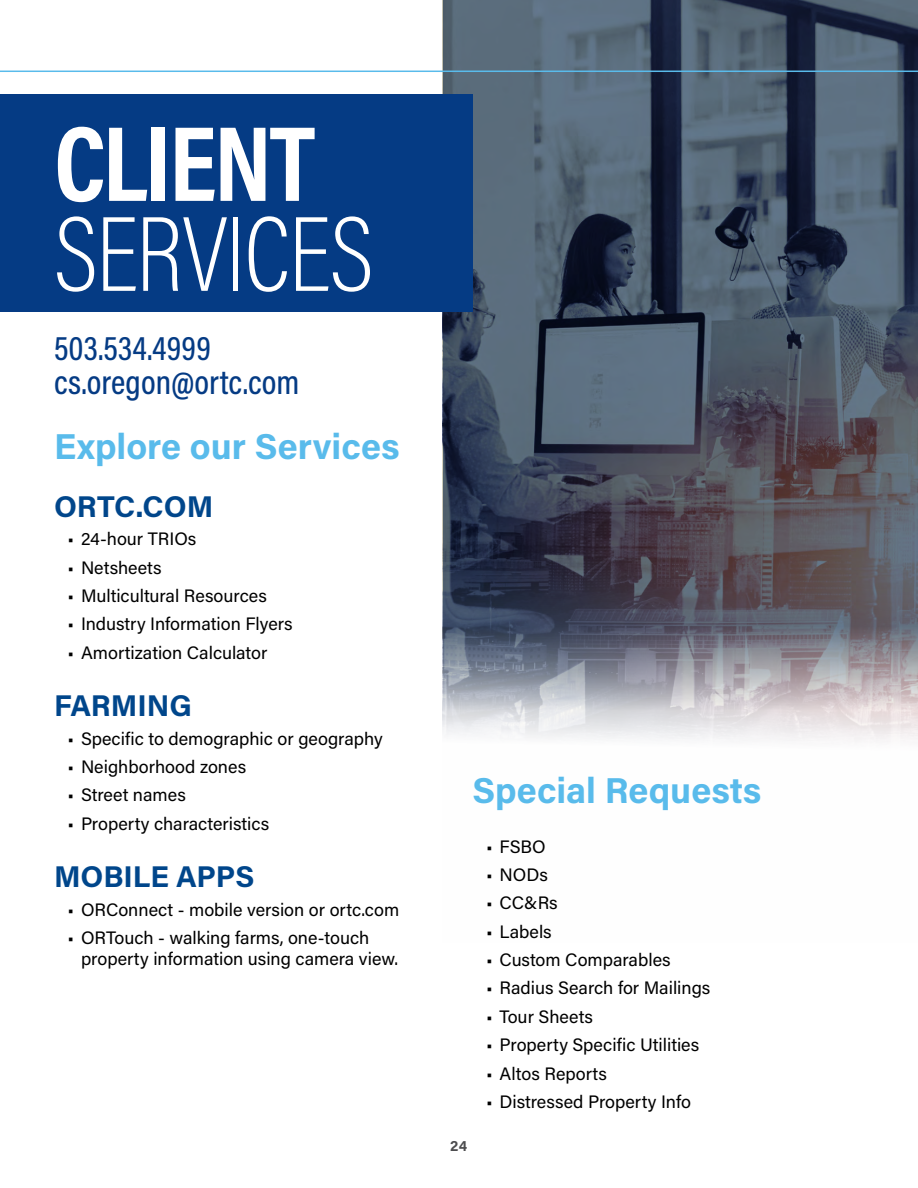
<style>
.page{position:relative;width:918px;height:1188px;background:#fff}
.page>*{position:absolute;margin:0;border:0;box-sizing:border-box;transform-origin:0 0}
.t1{font:200 108px "Acumin Pro Cond";letter-spacing:-.02em;color:#fff}
.t2{font:700 108px "Acumin Pro Cond";letter-spacing:-.02em;color:#fff}
.t3{font:700 36px "Acumin Pro";color:#59bbeb}
.t4{font:500 34.5px/34.5px "Acumin Pro Cond";color:#053b84}
.t5{font:700 30px "Acumin Pro";color:#00468b}
.t6{font:18px/21.6px "Acumin Pro";color:#000}
.t7{font:700 15px "Acumin Pro";color:#4d4d4f}
</style>
<div class="page">
<svg style="left:443px;top:0;width:475px;height:742px;background:#596170"></svg>
<div style="left:0;top:94px;width:472px;height:218px;background:#053b84"></div>
<hr style="left:0;top:71px;width:918px;height:1px;background:#59bbeb">
<h1 class="t2" style="left:54px;top:92px;width:263px">CLIENT</h1>
<h1 class="t1" style="left:54px;top:185px;width:321px">SERVICES</h1>
<h3 class="t4" style="left:54px;top:330px;width:247px">503.534.4999 cs.oregon@ortc.com</h3>
<h2 class="t3" style="left:54px;top:421px;width:347px">Explore our Services</h2>
<h3 class="t5" style="left:54px;top:485px;width:161px">ORTC.COM</h3>
<p class="t6" style="left:68px;top:527px;width:131px">• 24-hour TRIOs</p>
<p class="t6" style="left:68px;top:556px;width:96px">• Netsheets</p>
<p class="t6" style="left:68px;top:584px;width:201px">• Multicultural Resources</p>
<p class="t6" style="left:68px;top:612px;width:227px">• Industry Information Flyers</p>
<p class="t6" style="left:68px;top:641px;width:201px">• Amortization Calculator</p>
<h3 class="t5" style="left:54px;top:685px;width:139px">FARMING</h3>
<p class="t6" style="left:68px;top:727px;width:317px">• Specific to demographic or geography</p>
<p class="t6" style="left:68px;top:755px;width:180px">• Neighborhood zones</p>
<p class="t6" style="left:68px;top:783px;width:120px">• Street names</p>
<p class="t6" style="left:68px;top:812px;width:203px">• Property characteristics</p>
<h3 class="t5" style="left:54px;top:856px;width:202px">MOBILE APPS</h3>
<p class="t6" style="left:68px;top:898px;width:333px">• ORConnect - mobile version or ortc.com</p>
<p class="t6" style="left:81px;top:926px;width:319px;text-indent:-14px">• ORTouch - walking farms, one-touch property information using camera view.</p>
<h2 class="t3" style="left:472px;top:765px;width:290px">Special Requests</h2>
<p class="t6" style="left:486px;top:835px;width:61px">• FSBO</p>
<p class="t6" style="left:486px;top:863px;width:63px">• NODs</p>
<p class="t6" style="left:486px;top:892px;width:73px">• CC&amp;Rs</p>
<p class="t6" style="left:486px;top:920px;width:67px">• Labels</p>
<p class="t6" style="left:486px;top:948px;width:186px">• Custom Comparables</p>
<p class="t6" style="left:486px;top:977px;width:226px">• Radius Search for Mailings</p>
<p class="t6" style="left:486px;top:1005px;width:109px">• Tour Sheets</p>
<p class="t6" style="left:486px;top:1033px;width:215px">• Property Specific Utilities</p>
<p class="t6" style="left:486px;top:1062px;width:122px">• Altos Reports</p>
<p class="t6" style="left:486px;top:1090px;width:207px">• Distressed Property Info</p>
<p class="t7" style="left:450px;top:1135px;width:18px">24</p>
</div>
